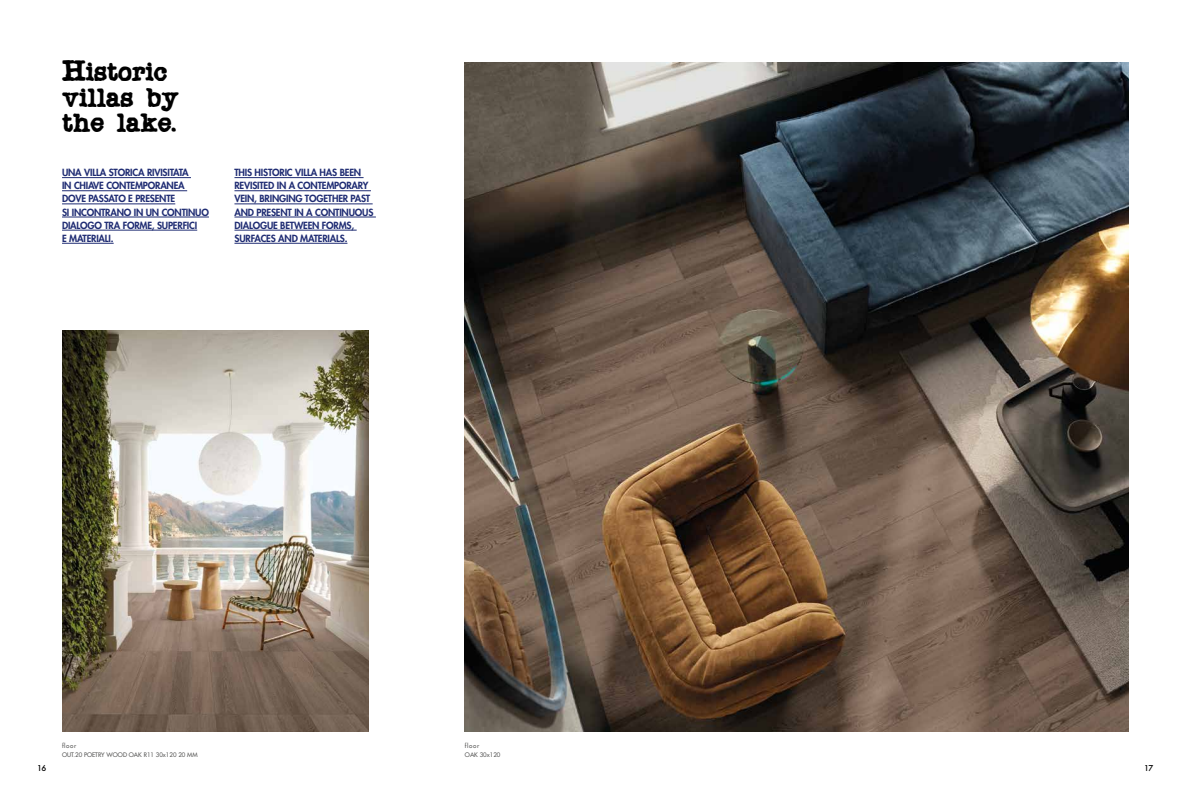
<style>
.page{position:relative;width:1191px;height:794px;background:#fff}
.page>*{position:absolute;margin:0;border:0;box-sizing:border-box;transform-origin:0 0}
.t1{font:25.72px/25.4px "Chonker";color:#000}
.t2{font:800 9.62px/13.1px "Futura";letter-spacing:-.02em;color:#1f2c73}
.t3{font:500 7.88px "Futura";color:#000}
.t4{font:500 6.12px/9.2px "Futura Std";color:#575756}
</style>
<div class="page">
<img style="left:465px;top:62px;width:663px;height:669px">
<hr style="left:62px;top:177px;width:129px;height:1px;background:#1f2c73">
<hr style="left:62px;top:190px;width:125px;height:1px;background:#1f2c73">
<hr style="left:62px;top:203px;width:113px;height:1px;background:#1f2c73">
<hr style="left:62px;top:217px;width:147px;height:1px;background:#1f2c73">
<hr style="left:62px;top:230px;width:135px;height:1px;background:#1f2c73">
<hr style="left:62px;top:243px;width:52px;height:1px;background:#1f2c73">
<hr style="left:234px;top:177px;width:129px;height:1px;background:#1f2c73">
<hr style="left:234px;top:190px;width:137px;height:1px;background:#1f2c73">
<hr style="left:234px;top:203px;width:139px;height:1px;background:#1f2c73">
<hr style="left:234px;top:217px;width:142px;height:1px;background:#1f2c73">
<hr style="left:234px;top:230px;width:123px;height:1px;background:#1f2c73">
<hr style="left:234px;top:243px;width:113px;height:1px;background:#1f2c73">
<img style="left:62px;top:331px;width:307px;height:401px">
<h1 class="t1" style="left:62px;top:60px;width:118px">Historic villas by the lake.</h1>
<p class="t2" style="left:62px;top:166px;width:148px">UNA VILLA STORICA RIVISITATA<br>IN CHIAVE CONTEMPORANEA<br>DOVE PASSATO E PRESENTE<br>SI INCONTRANO IN UN CONTINUO<br>DIALOGO TRA FORME, SUPERFICI<br>E MATERIALI.</p>
<p class="t2" style="left:234px;top:166px;width:140px">THIS HISTORIC VILLA HAS BEEN<br>REVISITED IN A CONTEMPORARY<br>VEIN, BRINGING TOGETHER PAST<br>AND PRESENT IN A CONTINUOUS<br>DIALOGUE BETWEEN FORMS,<br>SURFACES AND MATERIALS.</p>
<p class="t4" style="left:62px;top:740px;width:137px">floor<br>OUT.20 POETRY WOOD OAK R11 30x120 20 MM</p>
<p class="t4" style="left:465px;top:740px;width:37px">floor<br>OAK 30x120</p>
<p class="t3" style="left:37px;top:762px;width:11px">16</p>
<p class="t3" style="left:1144px;top:762px;width:11px">17</p>
</div>
